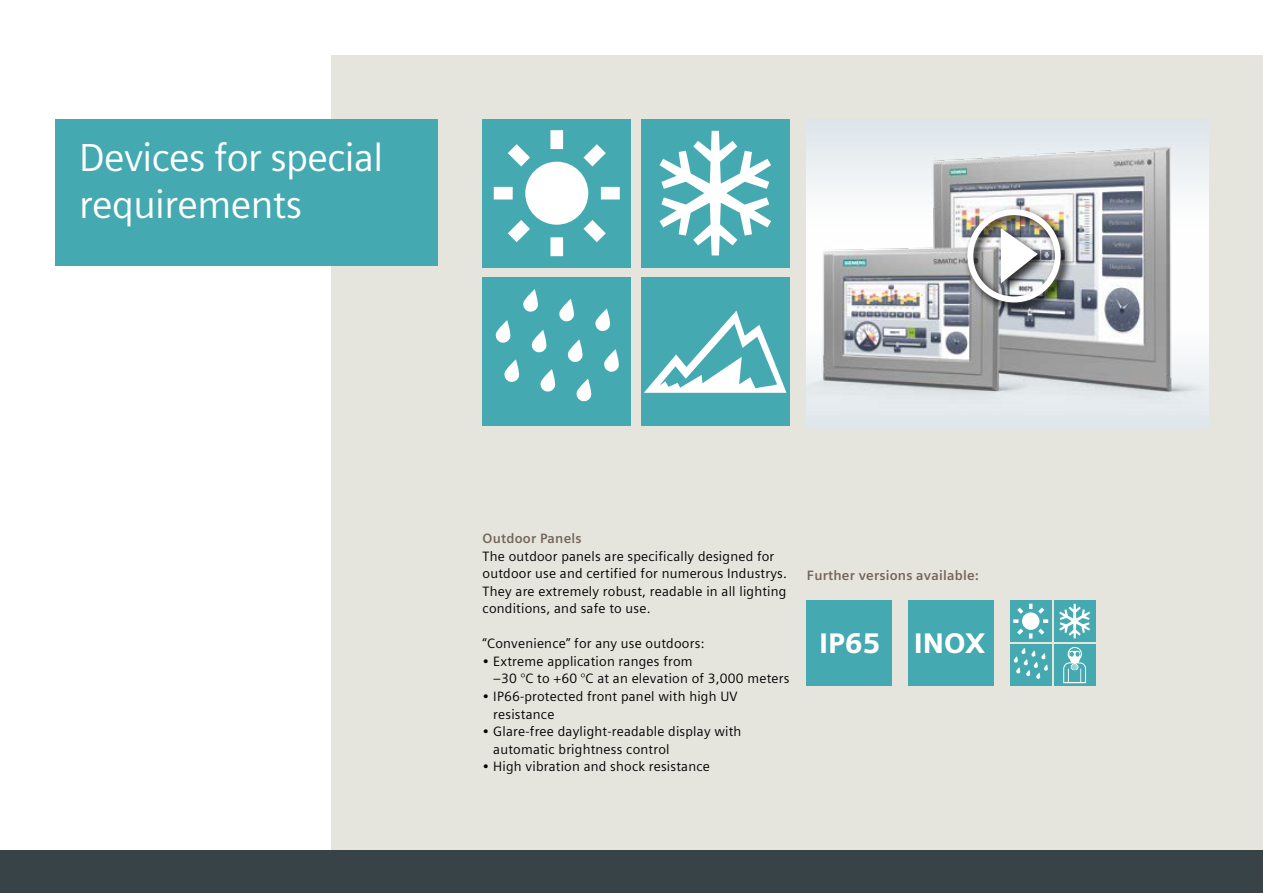
<style>
.page{position:relative;width:1263px;height:893px;background:#fff}
.page>*{position:absolute;margin:0;border:0;box-sizing:border-box;transform-origin:0 0}
.t1{font:39px/46.8px "Siemens Sans Global";letter-spacing:-.015em;color:#fff}
.t2{font:900 28.35px "Siemens Sans";color:#fff}
.t3{font:13.5px/17.5px "Siemens Sans Global";letter-spacing:.015em;color:#000}
.t4{font:700 13.5px "Siemens Sans Global";letter-spacing:.015em;color:#74655a}
</style>
<div class="page">
<div style="left:332px;top:55px;width:931px;height:795px;background:#e5e4dd"></div>
<div style="left:0;top:850px;width:1263px;height:43px;background:#384347"></div>
<div style="left:55px;top:119px;width:383px;height:147px;background:#44a9b1"></div>
<div style="left:807px;top:601px;width:85px;height:85px;background:#44a9b1"></div>
<div style="left:908px;top:601px;width:85px;height:85px;background:#44a9b1"></div>
<div style="left:1010px;top:644px;width:41px;height:42px;background:#44a9b1"></div>
<div style="left:1010px;top:601px;width:41px;height:41px;background:#44a9b1"></div>
<svg style="left:1029px;top:633px;width:3px;height:6px"></svg>
<svg style="left:1029px;top:604px;width:3px;height:5px"></svg>
<svg style="left:1017px;top:629px;width:6px;height:6px"></svg>
<svg style="left:1038px;top:608px;width:10px;height:15px"></svg>
<svg style="left:1038px;top:629px;width:6px;height:6px"></svg>
<svg style="left:1013px;top:608px;width:10px;height:15px"></svg>
<div style="left:1022px;top:612px;width:17px;height:18px;background:#fff;border-radius:50%"></div>
<div style="left:1054px;top:601px;width:41px;height:41px;background:#44a9b1"></div>
<svg style="left:1059px;top:604px;width:31px;height:34px"></svg>
<svg style="left:1013px;top:648px;width:35px;height:31px"></svg>
<div style="left:1054px;top:644px;width:41px;height:42px;background:#44a9b1"></div>
<svg style="left:1063px;top:647px;width:23px;height:36px"></svg>
<div style="left:807px;top:119px;width:402px;height:310px;background:#e2e9ed"></div>
<img style="left:807px;top:147px;width:401px;height:245px">
<div style="left:964px;top:205px;width:109px;height:110px;background:#000;opacity:.75"></div>
<svg style="left:1001px;top:228px;width:37px;height:55px;background:#c2c4c6"></svg>
<div style="left:967px;top:209px;width:94px;height:93px;border:6px solid #fff;border-radius:50%"></div>
<div style="left:483px;top:119px;width:148px;height:148px;background:#44a9b1"></div>
<div style="left:550px;top:237px;width:13px;height:19px;background:#fff"></div>
<div style="left:550px;top:130px;width:13px;height:19px;background:#fff"></div>
<div style="left:601px;top:187px;width:19px;height:12px;background:#fff"></div>
<div style="left:494px;top:187px;width:19px;height:12px;background:#fff"></div>
<svg style="left:508px;top:220px;width:22px;height:22px"></svg>
<svg style="left:583px;top:144px;width:23px;height:22px"></svg>
<svg style="left:583px;top:220px;width:23px;height:22px"></svg>
<svg style="left:508px;top:144px;width:22px;height:22px"></svg>
<div style="left:525px;top:162px;width:63px;height:63px;background:#fff;border-radius:50%"></div>
<div style="left:641px;top:119px;width:148px;height:148px;background:#44a9b1"></div>
<svg style="left:659px;top:131px;width:112px;height:124px"></svg>
<div style="left:483px;top:278px;width:148px;height:148px;background:#44a9b1"></div>
<svg style="left:495px;top:320px;width:16px;height:23px"></svg>
<svg style="left:531px;top:330px;width:16px;height:23px"></svg>
<svg style="left:567px;top:339px;width:16px;height:23px"></svg>
<svg style="left:604px;top:349px;width:15px;height:23px"></svg>
<svg style="left:504px;top:359px;width:16px;height:23px"></svg>
<svg style="left:540px;top:369px;width:16px;height:23px"></svg>
<svg style="left:576px;top:379px;width:16px;height:23px"></svg>
<svg style="left:523px;top:289px;width:15px;height:23px"></svg>
<svg style="left:559px;top:299px;width:15px;height:23px"></svg>
<svg style="left:595px;top:308px;width:16px;height:23px"></svg>
<div style="left:641px;top:278px;width:148px;height:148px;background:#44a9b1"></div>
<svg style="left:644px;top:311px;width:142px;height:82px"></svg>
<h1 class="t1" style="left:79px;top:134px;width:306px">Devices for special requirements</h1>
<p class="t4" style="left:483px;top:528px;width:101px">Outdoor Panels</p>
<p class="t3" style="left:483px;top:547px;width:306px">The outdoor panels are specifically designed for outdoor use and certified for numerous Industrys.<br>They are extremely robust, readable in all lighting conditions, and safe to use.</p>
<p class="t3" style="left:483px;top:635px;width:223px">“Convenience” for any use outdoors:</p>
<p class="t3" style="left:493px;top:652px;width:298px;text-indent:-11px">• Extreme application ranges from<br>–30 °C to +60 °C at an elevation of 3,000 meters</p>
<p class="t3" style="left:493px;top:688px;width:246px;text-indent:-11px">• IP66-protected front panel with high UV resistance</p>
<p class="t3" style="left:493px;top:723px;width:250px;text-indent:-11px">• Glare-free daylight-readable display with automatic brightness control</p>
<p class="t3" style="left:483px;top:758px;width:229px">• High vibration and shock resistance</p>
<p class="t4" style="left:807px;top:565px;width:173px">Further versions available:</p>
<h2 class="t2" style="left:819px;top:626px;width:168px">IP65 INOX</h2>
</div>
